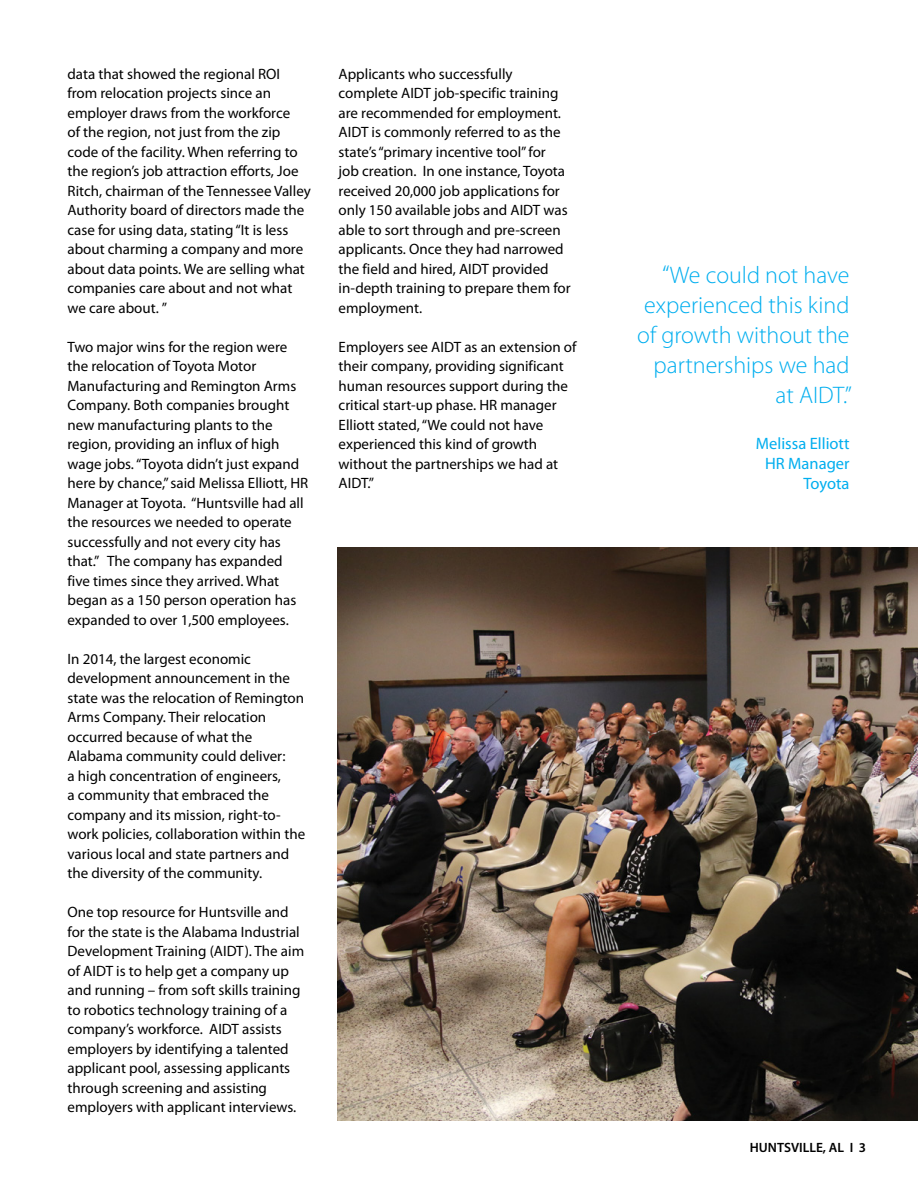
<style>
.page{position:relative;width:918px;height:1188px;background:#fff}
.page>*{position:absolute;margin:0;border:0;box-sizing:border-box;transform-origin:0 0}
.t1{font:300 24px/30px "Myriad Pro";color:#00aeef;text-align:right}
.t2{font:16.5px/19.8px "Myriad Pro";color:#00aeef;text-align:right}
.t3{font:15px/19.5px "Myriad Pro";color:#000}
.t4{font:600 13.5px "Myriad Pro";color:#000}
.s1{font-size:25.5px}
</style>
<div class="page">
<img style="left:338px;top:548px;width:580px;height:572px">
<p class="t3" style="left:68px;top:64px;width:245px">data that showed the regional ROI from relocation projects since an employer draws from the workforce<br>of the region, not just from the zip code of the facility. When referring to the region’s job attraction efforts, Joe Ritch, chairman of the Tennessee Valley Authority board of directors made the case for using data, stating “It is less about charming a company and more about data points. We are selling what companies care about and not what we care about. ”</p>
<p class="t3" style="left:68px;top:337px;width:242px">Two major wins for the region were the relocation of Toyota Motor Manufacturing and Remington Arms Company. Both companies brought new manufacturing plants to the region, providing an influx of high wage jobs. “Toyota didn’t just expand here by chance,” said Melissa Elliott, HR Manager at Toyota. “Huntsville had all the resources we needed to operate successfully and not every city has that.” The company has expanded five times since they arrived. What began as a 150 person operation has expanded to over 1,500 employees.</p>
<p class="t3" style="left:68px;top:649px;width:239px">In 2014, the largest economic development announcement in the state was the relocation of Remington Arms Company. Their relocation occurred because of what the Alabama community could deliver:<br>a high concentration of engineers,<br>a community that embraced the company and its mission, right-to&shy;work policies, collaboration within the various local and state partners and the diversity of the community.</p>
<p class="t3" style="left:68px;top:902px;width:238px">One top resource for Huntsville and for the state is the Alabama Industrial Development Training (AIDT). The aim of AIDT is to help get a company up and running – from soft skills training to robotics technology training of a company’s workforce. AIDT assists employers by identifying a talented applicant pool, assessing applicants through screening and assisting employers with applicant interviews.</p>
<p class="t3" style="left:339px;top:64px;width:234px">Applicants who successfully complete AIDT job-specific training are recommended for employment.<br>AIDT is commonly referred to as the state’s “primary incentive tool” for<br>job creation. In one instance, Toyota received 20,000 job applications for only 150 available jobs and AIDT was able to sort through and pre-screen applicants. Once they had narrowed the field and hired, AIDT provided in-depth training to prepare them for employment.</p>
<p class="t3" style="left:339px;top:337px;width:239px">Employers see AIDT as an extension of their company, providing significant human resources support during the critical start-up phase. HR manager<br>Elliott stated, “We could not have experienced this kind of growth without the partnerships we had at<br>AIDT.”</p>
<h1 class="t1" style="left:637px;top:260px;width:216px"><span class="s1">“</span>We could not have experienced this kind of growth without the partnerships we had at AIDT.”</h1>
<p class="t2" style="left:756px;top:434px;width:95px">Melissa Elliott<br>HR Manager<br>Toyota</p>
<p class="t4" style="left:750px;top:1139px;width:118px">HUNTSVILLE, AL I 3</p>
</div>
